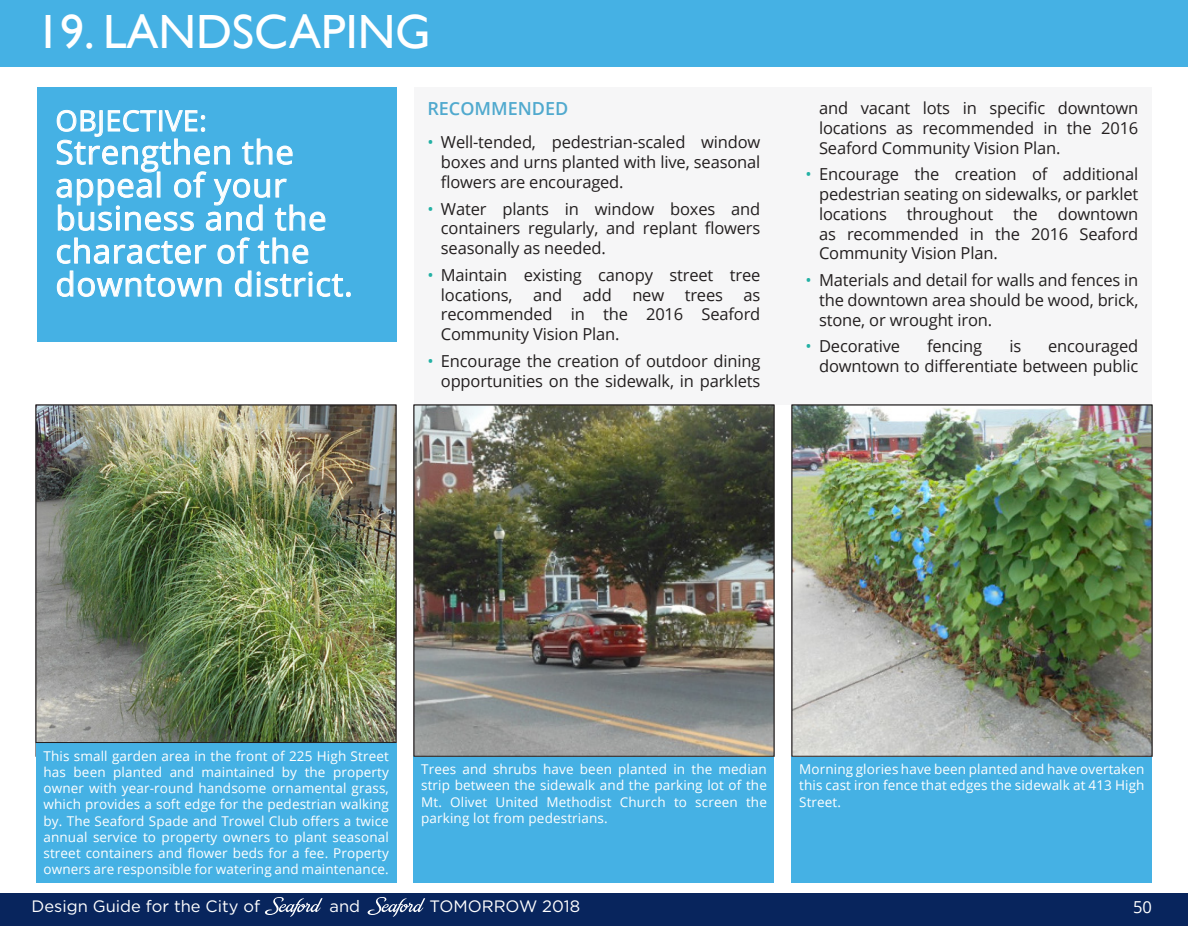
<style>
.page{position:relative;width:1188px;height:926px;background:#fff}
.page>*{position:absolute;margin:0;border:0;box-sizing:border-box;transform-origin:0 0}
.t1{font:48px "Gill Sans";color:#fff}
.t2{font:33px/33px "Open Sans";letter-spacing:.02em;color:#fff}
.t3{font:28.5px "Open Sans";letter-spacing:.02em;color:#fff}
.t4{font:600 18px "Open Sans";color:#51aacf}
.t5{font:16.5px/19.8px "Open Sans";letter-spacing:-.01em;color:#231f20;text-align:justify}
.t6{font:16.5px "Gotham";color:#fff}
.t7{font:16.5px "Open Sans";color:#fff}
.t8{font:13.5px/16.2px "Open Sans";letter-spacing:.01em;color:#fff;text-align:justify}
.s1{color:#23b1a5}
</style>
<div class="page">
<div style="left:0;top:893px;width:1188px;height:33px;background:#08255d"></div>
<div style="left:414px;top:88px;width:738px;height:317px;background:#f6f6f7"></div>
<svg style="left:368px;top:897px;width:57px;height:20px"></svg>
<svg style="left:265px;top:897px;width:58px;height:20px"></svg>
<div style="left:38px;top:88px;width:360px;height:254px;background:#45b1e4"></div>
<svg style="left:56px;top:110px;width:270px;height:121px"></svg>
<svg style="left:57px;top:237px;width:150px;height:27px"></svg>
<svg style="left:217px;top:237px;width:33px;height:27px"></svg>
<svg style="left:258px;top:237px;width:51px;height:27px"></svg>
<svg style="left:57px;top:270px;width:165px;height:27px"></svg>
<svg style="left:235px;top:270px;width:116px;height:27px"></svg>
<div style="left:792px;top:756px;width:360px;height:126px;background:#45b1e4"></div>
<div style="left:414px;top:756px;width:360px;height:126px;background:#45b1e4"></div>
<div style="left:36px;top:742px;width:360px;height:140px;background:#45b1e4"></div>
<img style="left:794px;top:406px;width:356px;height:348px">
<img style="left:416px;top:406px;width:356px;height:348px">
<div style="left:414px;top:404px;width:360px;height:352px;border:1px solid #231f20"></div>
<img style="left:38px;top:406px;width:356px;height:334px">
<div style="left:36px;top:404px;width:360px;height:338px;border:1px solid #231f20"></div>
<div style="left:0;top:0;width:1188px;height:67px;background:#45b1e4"></div>
<h1 class="t1" style="left:36px;top:4px;width:396px">19. LANDSCAPING</h1>
<h3 class="t3" style="left:56px;top:101px;width:153px">OBJECTIVE:</h3>
<h2 class="t2" style="left:56px;top:135px;width:299px">Strengthen the appeal of your business and the character of the downtown district.</h2>
<p class="t4" style="left:427px;top:96px;width:142px">RECOMMENDED</p>
<p class="t5" style="left:441px;top:132px;width:321px;text-indent:-13px"><span class="s1">•</span> Well-tended, pedestrian-scaled window boxes and urns planted with live, seasonal flowers are encouraged.</p>
<p class="t5" style="left:441px;top:198px;width:321px;text-indent:-13px"><span class="s1">•</span> Water plants in window boxes and containers regularly, and replant flowers seasonally as needed.</p>
<p class="t5" style="left:441px;top:264px;width:321px;text-indent:-13px"><span class="s1">•</span> Maintain existing canopy street tree locations, and add new trees as recommended in the 2016 Seaford Community Vision Plan.</p>
<p class="t5" style="left:427px;top:350px;width:335px;text-align:right"><span class="s1">•</span> Encourage the creation of outdoor dining opportunities on the sidewalk, in parklets</p>
<p class="t5" style="left:819px;top:98px;width:321px">and vacant lots in specific downtown locations as recommended in the 2016<br>Seaford Community Vision Plan.</p>
<p class="t5" style="left:819px;top:164px;width:321px;text-indent:-13px"><span class="s1">•</span> Encourage the creation of additional pedestrian seating on sidewalks, or parklet locations throughout the downtown as recommended in the 2016 Seaford Community Vision Plan.</p>
<p class="t5" style="left:819px;top:269px;width:321px;text-indent:-13px"><span class="s1">•</span> Materials and detail for walls and fences in the downtown area should be wood, brick, stone, or wrought iron.</p>
<p class="t5" style="left:806px;top:336px;width:96px"><span class="s1">•</span> Decorative</p>
<p class="t5" style="left:927px;top:336px;width:57px">fencing</p>
<p class="t5" style="left:1009px;top:336px;width:13px">is</p>
<p class="t5" style="left:819px;top:336px;width:321px;text-align:right">encouraged<br>downtown to differentiate between public</p>
<p class="t8" style="left:44px;top:747px;width:347px">This small garden area in the front of 225 High Street has been planted and maintained by the property owner with year-round handsome ornamental grass, which provides a soft edge for the pedestrian walking by. The Seaford Spade and Trowel Club offers a twice annual service to property owners to plant seasonal street containers and flower beds for a fee. Property owners are responsible for watering and maintenance.</p>
<p class="t8" style="left:421px;top:760px;width:347px">Trees and shrubs have been planted in the median strip between the sidewalk and the parking lot of the Mt. Olivet United Methodist Church to screen the parking lot from pedestrians.</p>
<p class="t8" style="left:799px;top:760px;width:347px">Morning glories have been planted and have overtaken this cast iron fence that edges the sidewalk at 413 High Street.</p>
<p class="t6" style="left:32px;top:895px;width:230px">Design Guide for the City of</p>
<p class="t6" style="left:330px;top:895px;width:32px">and</p>
<p class="t6" style="left:430px;top:895px;width:152px">TOMORROW 2018</p>
<p class="t7" style="left:1133px;top:895px;width:20px">50</p>
</div>
